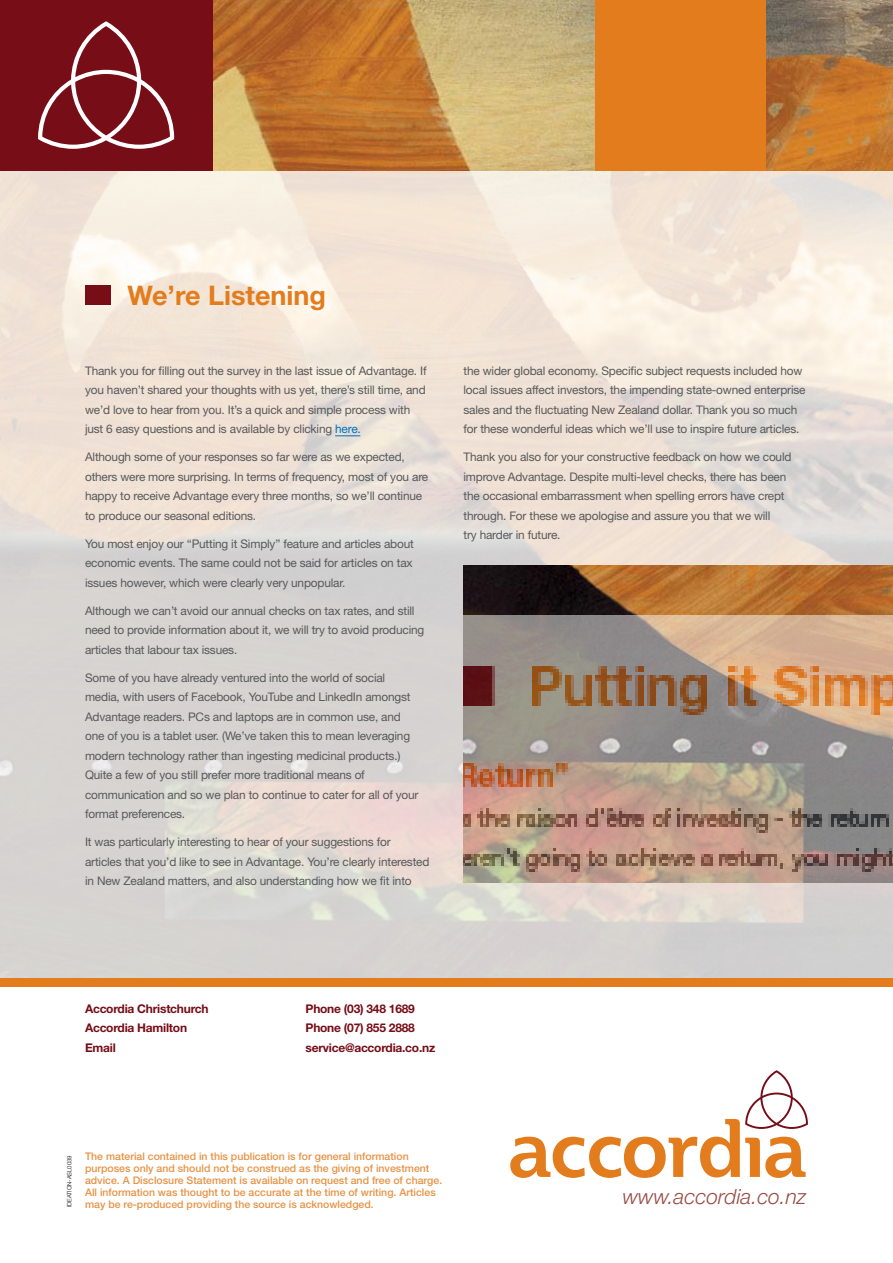
<style>
.page{position:relative;width:893px;height:1263px;background:#fff}
.page>*{position:absolute;margin:0;border:0;box-sizing:border-box;transform-origin:0 0}
.t1{font:700 27px "Helvetica Neue";color:#e37c1d}
.t2{font:italic 300 21px "Helvetica Neue";color:#984d45}
.t3{font:700 12px "Helvetica Neue";letter-spacing:-.02em;color:#760d17}
.t4{font:11.85px/19.5px "Helvetica Neue";letter-spacing:-.015em;color:#58595b}
.t5{font:500 10.5px/12px "Helvetica Neue";color:#e89244}
.t6{font:300 6px "Helvetica Neue";color:#000}
.s1{color:#0072bc}
</style>
<div class="page">
<img style="left:0;top:0;width:893px;height:978px">
<img style="left:213px;top:0;width:680px;height:170px">
<div style="left:0;top:978px;width:893px;height:8px;background:#e37c1d"></div>
<svg style="left:510px;top:1070px;width:298px;height:108px"></svg>
<div style="left:0;top:0;width:212px;height:170px;background:#760d17"></div>
<svg style="left:38px;top:21px;width:136px;height:128px"></svg>
<div style="left:595px;top:0;width:170px;height:170px;background:#e37c1d"></div>
<div style="left:85px;top:286px;width:26px;height:19px;background:#760d17"></div>
<img style="left:463px;top:566px;width:430px;height:49px">
<img style="left:463px;top:615px;width:430px;height:267px">
<svg style="left:335px;top:435px;width:25px;height:1px"></svg>
<h1 class="t1" style="left:128px;top:279px;width:200px">We’re Listening</h1>
<p class="t4" style="left:85px;top:361px;width:343px">Thank you for filling out the survey in the last issue of Advantage. If you haven’t shared your thoughts with us yet, there’s still time, and we’d love to hear from you. It’s a quick and simple process with just 6 easy questions and is available by clicking <span class="s1">here.</span></p>
<p class="t4" style="left:85px;top:447px;width:345px">Although some of your responses so far were as we expected, others were more surprising. In terms of frequency, most of you are happy to receive Advantage every three months, so we’ll continue to produce our seasonal editions.</p>
<p class="t4" style="left:85px;top:534px;width:330px;text-align:justify">You most enjoy our “Putting it Simply” feature and articles about economic events. The same could not be said for articles on tax issues however, which were clearly very unpopular.</p>
<p class="t4" style="left:85px;top:601px;width:341px">Although we can’t avoid our annual checks on tax rates, and still need to provide information about it, we will try to avoid producing articles that labour tax issues.</p>
<p class="t4" style="left:85px;top:668px;width:335px">Some of you have already ventured into the world of social media, with users of Facebook, YouTube and LinkedIn amongst Advantage readers. PCs and laptops are in common use, and one of you is a tablet user. (We’ve taken this to mean leveraging modern technology rather than ingesting medicinal products.)<br>Quite a few of you still prefer more traditional means of communication and so we plan to continue to cater for all of your format preferences.</p>
<p class="t4" style="left:85px;top:832px;width:346px">It was particularly interesting to hear of your suggestions for articles that you’d like to see in Advantage. You’re clearly interested in New Zealand matters, and also understanding how we fit into</p>
<p class="t4" style="left:463px;top:361px;width:344px">the wider global economy. Specific subject requests included how local issues affect investors, the impending state-owned enterprise sales and the fluctuating New Zealand dollar. Thank you so much for these wonderful ideas which we’ll use to inspire future articles.</p>
<p class="t4" style="left:463px;top:447px;width:329px">Thank you also for your constructive feedback on how we could improve Advantage. Despite multi-level checks, there has been the occasional embarrassment when spelling errors have crept through. For these we apologise and assure you that we will<br>try harder in future.</p>
<p class="t3" style="left:85px;top:1001px;width:125px">Accordia Christchurch</p>
<p class="t3" style="left:306px;top:1001px;width:111px">Phone (03) 348 1689</p>
<p class="t3" style="left:85px;top:1021px;width:104px">Accordia Hamilton</p>
<p class="t3" style="left:306px;top:1021px;width:111px">Phone (07) 855 2888</p>
<p class="t3" style="left:85px;top:1040px;width:32px">Email</p>
<p class="t3" style="left:306px;top:1040px;width:131px">service@accordia.co.nz</p>
<p class="t6" style="left:66px;top:1207px;width:54px;rotate:-90deg">IDEATION-ASL0039</p>
<p class="t5" style="left:85px;top:1150px;width:359px">The material contained in this publication is for general information purposes only and should not be construed as the giving of investment advice. A Disclosure Statement is available on request and free of charge.<br>All information was thought to be accurate at the time of writing. Articles may be re-produced providing the source is acknowledged.</p>
<h2 class="t2" style="left:623px;top:1184px;width:185px">www.accordia.co.nz</h2>
</div>
